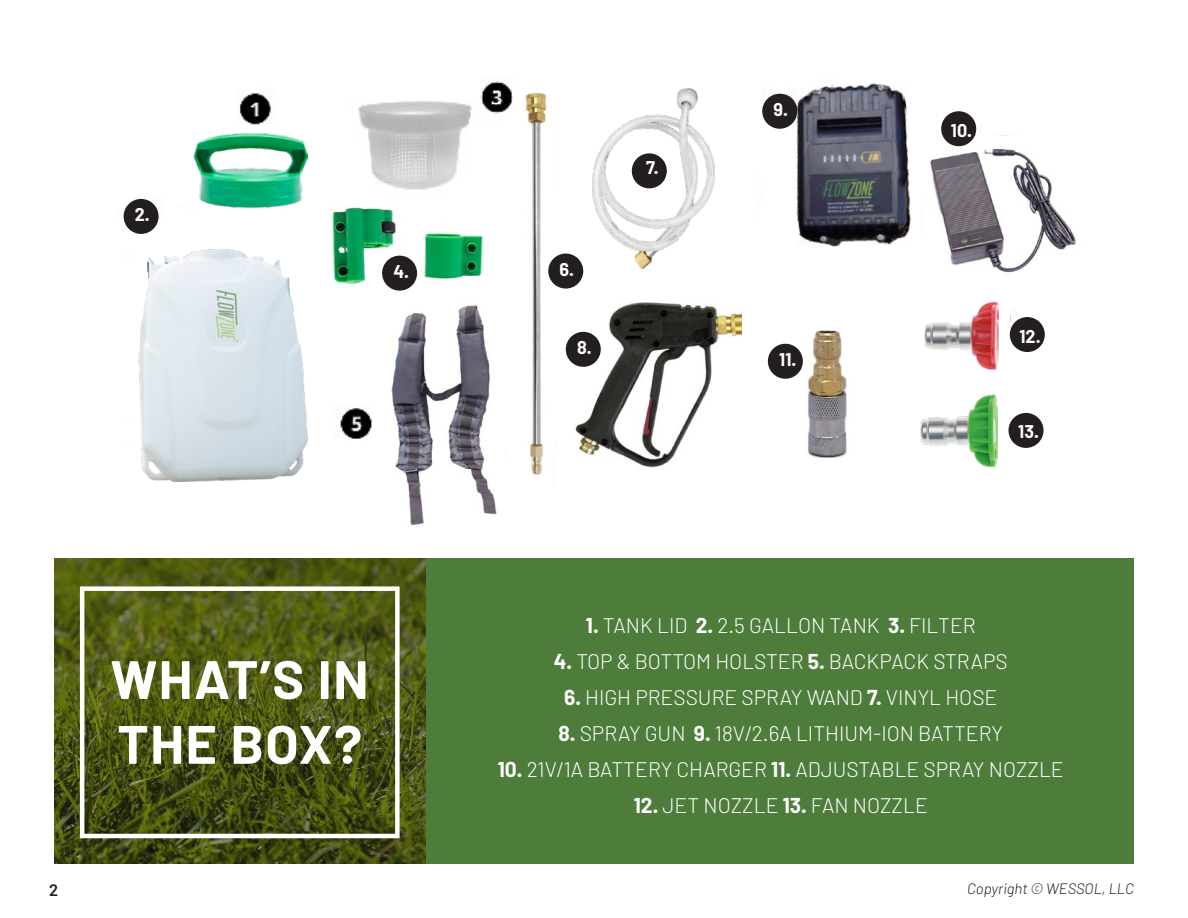
<style>
.page{position:relative;width:1188px;height:918px;background:#fff}
.page>*{position:absolute;margin:0;border:0;box-sizing:border-box;transform-origin:0 0}
.t1{font:700 54px/64.8px "Barlow";letter-spacing:.025em;color:#fff}
.t2{font:300 21px "Barlow";color:#fff}
.t3{font:700 18px "Barlow";color:#fff}
.t4{font:600 16.5px "Barlow";color:#231f20}
.t5{font:italic 300 15px "Barlow";color:#231f20}
.s1{font-weight:700}
</style>
<div class="page">
<img style="left:123px;top:80px;width:922px;height:407px">
<div style="left:426px;top:558px;width:708px;height:306px;background:#4d7c3b"></div>
<svg style="left:54px;top:558px;width:372px;height:306px;background:#4a5413"></svg>
<div style="left:80px;top:586px;width:320px;height:252px;border:4px solid #fff"></div>
<div style="left:130px;top:219px;width:194px;height:270px;background:#fff"></div>
<img style="left:138px;top:249px;width:170px;height:232px">
<img style="left:780px;top:80px;width:145px;height:176px">
<img style="left:925px;top:136px;width:151px;height:147px">
<div style="left:170px;top:127px;width:145px;height:78px;background:#fff"></div>
<img style="left:193px;top:133px;width:114px;height:76px">
<img style="left:321px;top:195px;width:89px;height:122px">
<img style="left:409px;top:214px;width:91px;height:83px">
<div style="left:553px;top:88px;width:201px;height:180px;background:#fff"></div>
<img style="left:592px;top:88px;width:123px;height:180px">
<div style="left:124px;top:199px;width:35px;height:35px;background:#231f20;border-radius:50%"></div>
<div style="left:632px;top:153px;width:35px;height:35px;background:#231f20;border-radius:50%"></div>
<div style="left:762px;top:94px;width:35px;height:35px;background:#231f20;border-radius:50%"></div>
<div style="left:382px;top:256px;width:35px;height:35px;background:#231f20;border-radius:50%"></div>
<img style="left:382px;top:297px;width:121px;height:229px">
<img style="left:514px;top:80px;width:38px;height:407px">
<img style="left:556px;top:280px;width:186px;height:207px">
<div style="left:548px;top:254px;width:35px;height:35px;background:#231f20;border-radius:50%"></div>
<div style="left:889px;top:283px;width:121px;height:102px;background:#fff"></div>
<img style="left:925px;top:302px;width:73px;height:68px">
<div style="left:742px;top:278px;width:168px;height:211px;background:#fff"></div>
<img style="left:791px;top:330px;width:56px;height:127px">
<img style="left:920px;top:394px;width:77px;height:72px">
<div style="left:566px;top:332px;width:35px;height:35px;background:#231f20;border-radius:50%"></div>
<div style="left:941px;top:111px;width:35px;height:35px;background:#231f20;border-radius:50%"></div>
<div style="left:768px;top:344px;width:35px;height:35px;background:#231f20;border-radius:50%"></div>
<div style="left:1010px;top:317px;width:35px;height:35px;background:#231f20;border-radius:50%"></div>
<div style="left:1009px;top:413px;width:35px;height:35px;background:#231f20;border-radius:50%"></div>
<p class="t3" style="left:135px;top:204px;width:16px">2.</p>
<p class="t3" style="left:393px;top:260px;width:17px">4.</p>
<p class="t3" style="left:560px;top:258px;width:16px">6.</p>
<p class="t3" style="left:577px;top:337px;width:16px">8.</p>
<p class="t3" style="left:646px;top:157px;width:14px">7.</p>
<p class="t3" style="left:774px;top:99px;width:16px">9.</p>
<p class="t3" style="left:779px;top:349px;width:19px">11.</p>
<p class="t3" style="left:951px;top:119px;width:23px">10.</p>
<p class="t3" style="left:1020px;top:325px;width:22px">12.</p>
<p class="t3" style="left:1018px;top:421px;width:22px">13.</p>
<p class="t1" style="left:111px;top:647px;width:260px">WHAT’S IN<br>THE BOX?</p>
<p class="t2" style="left:586px;top:612px;width:391px"><span class="s1">1.</span> TANK LID <span class="s1">2.</span> 2.5 GALLON TANK <span class="s1">3.</span> FILTER</p>
<p class="t2" style="left:554px;top:648px;width:455px"><span class="s1">4.</span> TOP &amp; BOTTOM HOLSTER <span class="s1">5.</span> BACKPACK STRAPS</p>
<p class="t2" style="left:564px;top:684px;width:435px"><span class="s1">6.</span> HIGH PRESSURE SPRAY WAND <span class="s1">7.</span> VINYL HOSE</p>
<p class="t2" style="left:559px;top:720px;width:446px"><span class="s1">8.</span> SPRAY GUN <span class="s1">9.</span> 18V/2.6A LITHIUM-ION BATTERY</p>
<p class="t2" style="left:498px;top:756px;width:567px"><span class="s1">10.</span> 21V/1A BATTERY CHARGER <span class="s1">11.</span> ADJUSTABLE SPRAY NOZZLE</p>
<p class="t2" style="left:634px;top:792px;width:296px"><span class="s1">12.</span> JET NOZZLE <span class="s1">13.</span> FAN NOZZLE</p>
<p class="t4" style="left:49px;top:879px;width:11px">2</p>
<p class="t5" style="left:967px;top:879px;width:168px">Copyright © WESSOL, LLC</p>
</div>
